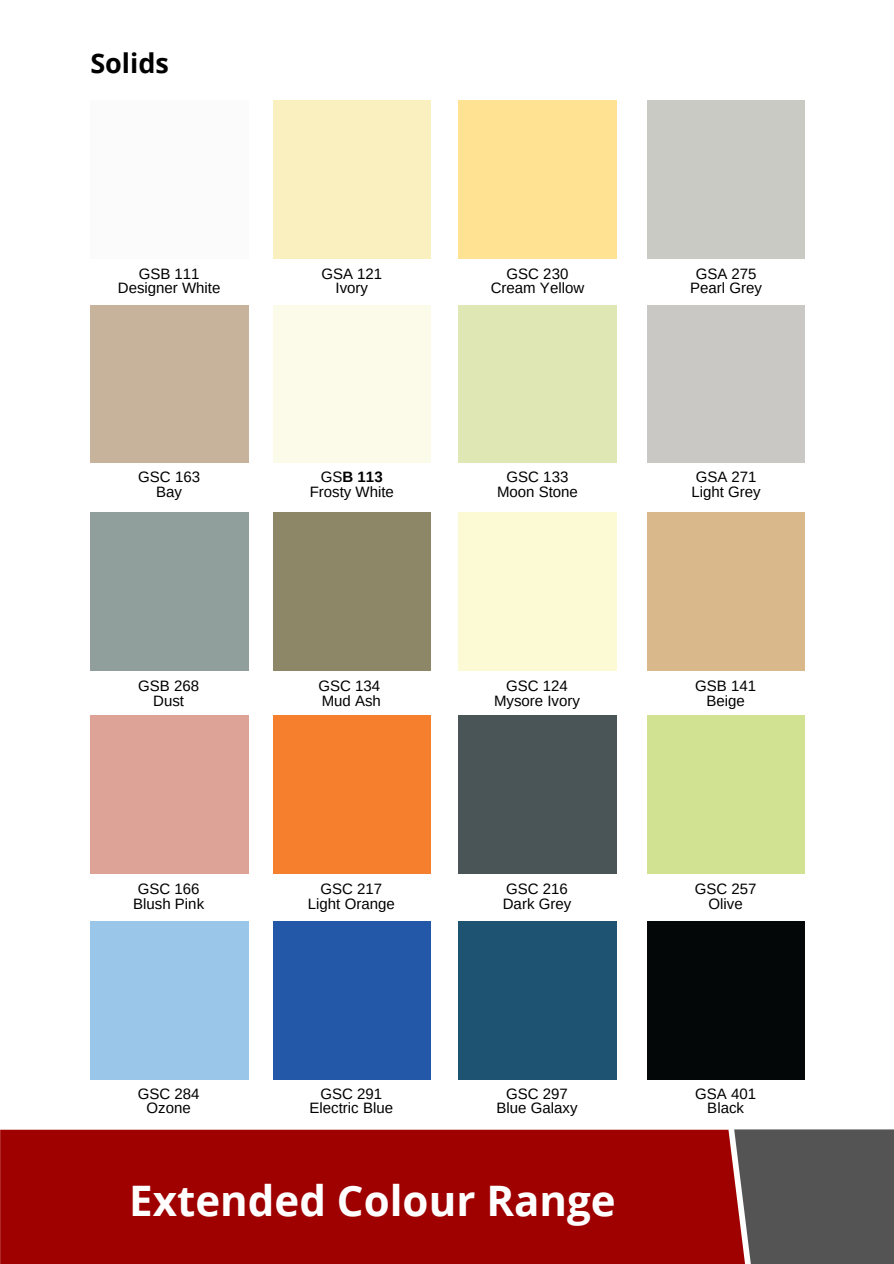
<style>
.page{position:relative;width:894px;height:1264px;background:#fff}
.page>*{position:absolute;margin:0;border:0;box-sizing:border-box;transform-origin:0 0}
.t1{font:700 42px "Open Sans";color:#fff}
.t2{font:700 27px "Open Sans";color:#000}
.t3{font:15px/14.7px "Arimo";color:#000;text-align:center}
.s1{font-weight:700}
</style>
<div class="page">
<div style="left:745px;top:1129px;width:148px;height:134px;background:#545454"></div>
<div style="left:0;top:1129px;width:745px;height:134px;background:#9f0000"></div>
<div style="left:273px;top:513px;width:157px;height:157px;background:#8e8767"></div>
<div style="left:273px;top:716px;width:157px;height:157px;background:#f57f2c"></div>
<div style="left:458px;top:716px;width:158px;height:157px;background:#4a5558"></div>
<div style="left:273px;top:921px;width:157px;height:158px;background:#2357a7"></div>
<div style="left:458px;top:921px;width:158px;height:158px;background:#1e5372"></div>
<div style="left:647px;top:921px;width:157px;height:158px;background:#040707"></div>
<h2 class="t2" style="left:90px;top:44px;width:80px">Solids</h2>
<p class="t3" style="left:118px;top:266px;width:104px">GSB 111<br>Designer White</p>
<p class="t3" style="left:321px;top:266px;width:62px">GSA 121<br>Ivory</p>
<p class="t3" style="left:490px;top:266px;width:95px">GSC 230<br>Cream Yellow</p>
<p class="t3" style="left:690px;top:266px;width:73px">GSA 275<br>Pearl Grey</p>
<p class="t3" style="left:138px;top:470px;width:63px">GSC 163<br>Bay</p>
<p class="t3" style="left:309px;top:470px;width:86px">GS<span class="s1">B 113<br></span>Frosty White</p>
<p class="t3" style="left:497px;top:470px;width:82px">GSC 133<br>Moon Stone</p>
<p class="t3" style="left:691px;top:470px;width:71px;text-align:left">GSA 271<br>Light Grey</p>
<p class="t3" style="left:138px;top:678px;width:62px">GSB 268<br>Dust</p>
<p class="t3" style="left:318px;top:678px;width:64px;text-align:left">GSC 134<br>Mud Ash</p>
<p class="t3" style="left:494px;top:678px;width:87px">GSC 124<br>Mysore Ivory</p>
<p class="t3" style="left:695px;top:678px;width:62px">GSB 141<br>Beige</p>
<p class="t3" style="left:133px;top:881px;width:72px">GSC 166<br>Blush Pink</p>
<p class="t3" style="left:308px;top:881px;width:88px">GSC 217<br>Light Orange</p>
<p class="t3" style="left:502px;top:881px;width:70px;text-align:left">GSC 216<br>Dark Grey</p>
<p class="t3" style="left:694px;top:881px;width:63px">GSC 257<br>Olive</p>
<p class="t3" style="left:138px;top:1086px;width:63px">GSC 284<br>Ozone</p>
<p class="t3" style="left:309px;top:1086px;width:85px">GSC 291<br>Electric Blue</p>
<p class="t3" style="left:496px;top:1086px;width:82px">GSC 297<br>Blue Galaxy</p>
<p class="t3" style="left:695px;top:1086px;width:62px">GSA 401<br>Black</p>
<h1 class="t1" style="left:129px;top:1171px;width:488px">Extended Colour Range</h1>
</div>
